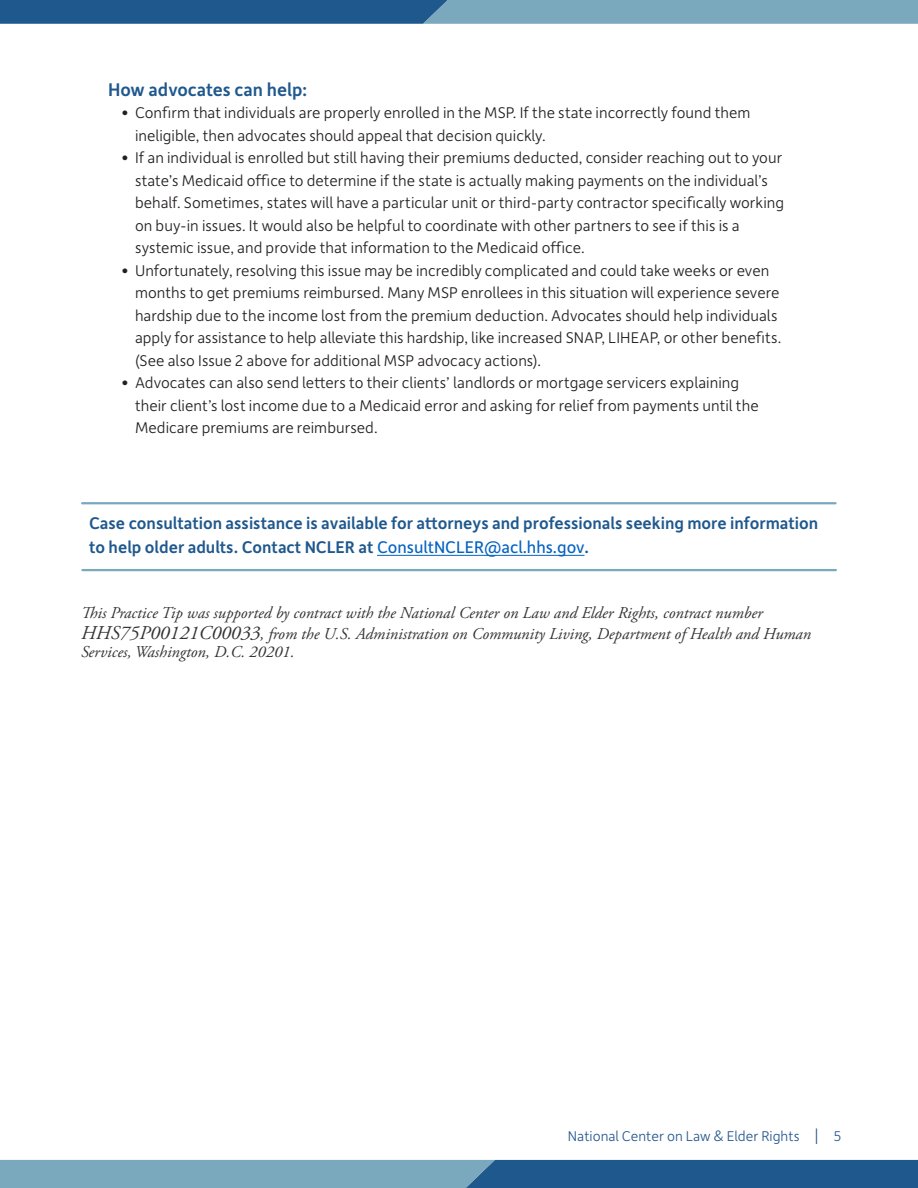
<style>
.page{position:relative;width:918px;height:1188px;background:#fff}
.page>*{position:absolute;margin:0;border:0;box-sizing:border-box;transform-origin:0 0}
.Glossary_term{font:500 19.5px "Depot New";color:#1f588d}
.Body_Text{font:500 18px/24px "Depot New";color:#1f588d}
.t1{font:300 16.5px/22.5px "Depot New";color:#231f20}
.Heading_2{font:italic 16.5px/21px "Adobe Garamond Pro";color:#333}
.t2{font:300 15px "Depot New";color:#265890}
.s1{font-weight:400;color:#0563c1}
.s2{font-size:19.5px}
.s3{font-size:18px}
</style>
<div class="page">
<svg style="left:0;top:1160px;width:918px;height:28px;background:#4e82a5"></svg>
<svg style="left:0;top:0;width:918px;height:24px;background:#5083a6"></svg>
<hr style="left:377px;top:555px;width:208px;height:1px;background:#0563c1">
<hr style="left:82px;top:502px;width:754px;height:2px;background:#7aa8bc">
<hr style="left:82px;top:569px;width:754px;height:2px;background:#7aa8bc">
<p class="Glossary_term" style="left:108px;top:77px;width:201px">How advocates can help:</p>
<p class="t1" style="left:135px;top:101px;width:617px;text-indent:-14px">• Confirm that individuals are properly enrolled in the MSP. If the state incorrectly found them ineligible, then advocates should appeal that decision quickly.</p>
<p class="t1" style="left:135px;top:146px;width:651px;text-indent:-14px">• If an individual is enrolled but still having their premiums deducted, consider reaching out to your state’s Medicaid office to determine if the state is actually making payments on the individual’s behalf. Sometimes, states will have a particular unit or third-party contractor specifically working on buy-in issues. It would also be helpful to coordinate with other partners to see if this is a systemic issue, and provide that information to the Medicaid office.</p>
<p class="t1" style="left:135px;top:258px;width:648px;text-indent:-14px">• Unfortunately, resolving this issue may be incredibly complicated and could take weeks or even months to get premiums reimbursed. Many MSP enrollees in this situation will experience severe hardship due to the income lost from the premium deduction. Advocates should help individuals apply for assistance to help alleviate this hardship, like increased SNAP, LIHEAP, or other benefits. (See also Issue 2 above for additional MSP advocacy actions).</p>
<p class="t1" style="left:135px;top:371px;width:625px;text-indent:-14px">• Advocates can also send letters to their clients’ landlords or mortgage servicers explaining their client’s lost income due to a Medicaid error and asking for relief from payments until the<br>Medicare premiums are reimbursed.</p>
<p class="Body_Text" style="left:89px;top:510px;width:731px">Case consultation assistance is available for attorneys and professionals seeking more information to help older adults. Contact NCLER at <span class="s1">ConsultNCLER@acl.hhs.gov</span>.</p>
<p class="Heading_2" style="left:81px;top:602px;width:732px">This Practice Tip was supported by contract with the National Center on Law and Elder Rights, contract number<br><span class="s2">HHS75P00121C00033</span>, from the U.S. Administration on Community Living, Department of Health and Human</p>
<p class="Heading_2" style="left:81px;top:641px;width:215px">Services, Washington, D.C. 20201.</p>
<p class="t2" style="left:568px;top:1126px;width:275px">National Center on Law &amp; Elder Rights <span class="s3">|</span> 5</p>
</div>
